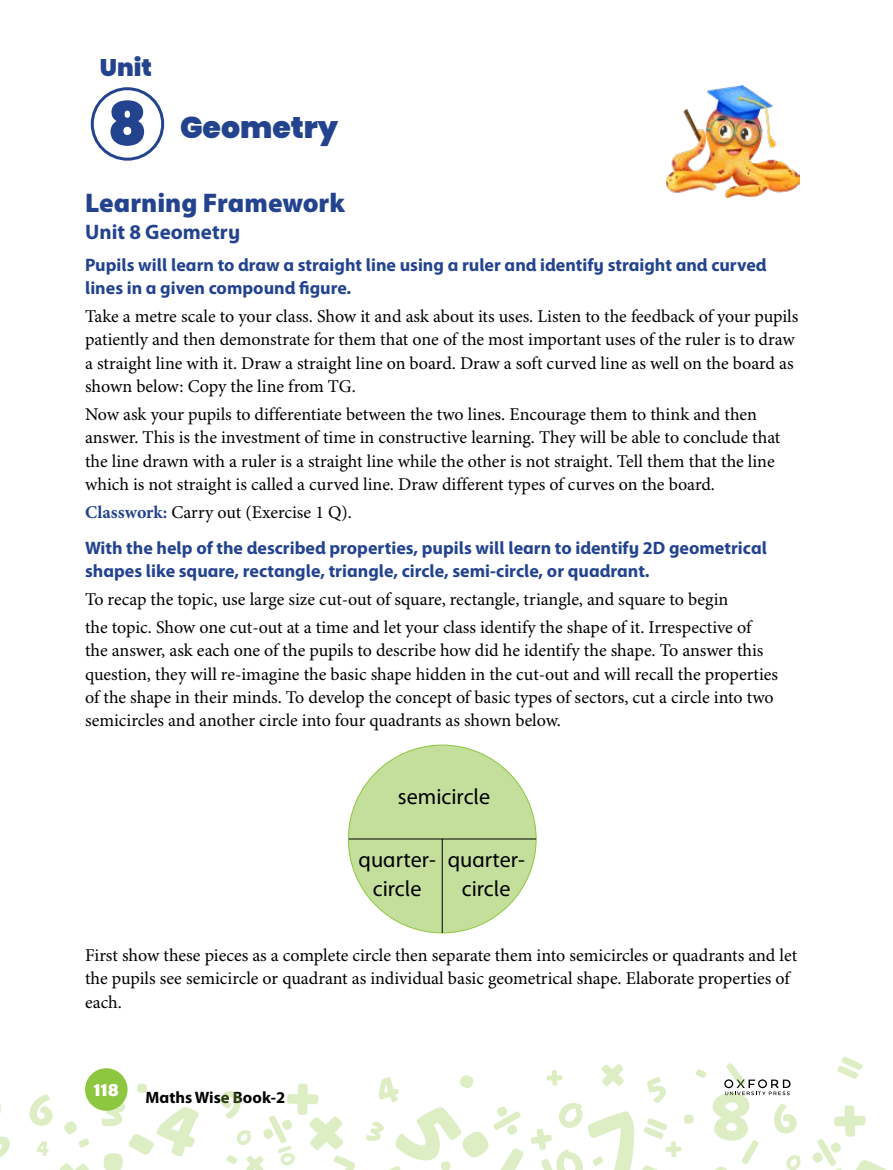
<style>
.page{position:relative;width:893px;height:1170px;background:#fff}
.page>*{position:absolute;margin:0;border:0;box-sizing:border-box;transform-origin:0 0}
.t1{font:900 30px "Poppins";color:#23438f}
.t2{font:900 27px "Myriad Infant UKOUP";color:#23438f}
.t3{font:900 24px "Poppins";color:#23438f}
.t4{font:22.2px/28.8px "Myriad Infant UKOUP";color:#000;text-align:center}
.t5{font:700 21px "Myriad Infant UKOUP";color:#23438f}
.t6{font:18px/23.4px "Minion Pro";color:#000}
.t7{font:700 18px/23.4px "Myriad Infant UKOUP";color:#23438f}
.t8{font:900 18px "Acumin Pro";color:#fff}
.t9{font:700 16.5px "Myriad Infant UKOUP";color:#000}
.s1{font-size:60px}
.s2{font-weight:700;color:#23438f}
</style>
<div class="page">
<div style="left:91px;top:87px;width:73px;height:74px;border:3px solid #23438f;border-radius:50%"></div>
<div style="left:85px;top:1068px;width:43px;height:42px;background:#8dc63f;border-radius:50%"></div>
<svg style="left:837px;top:1056px;width:26px;height:22px"></svg>
<svg style="left:812px;top:1105px;width:73px;height:64px"></svg>
<svg style="left:366px;top:1075px;width:158px;height:94px"></svg>
<svg style="left:531px;top:1063px;width:270px;height:106px"></svg>
<svg style="left:0;top:1136px;width:10px;height:21px"></svg>
<svg style="left:29px;top:1094px;width:24px;height:31px"></svg>
<svg style="left:37px;top:1141px;width:12px;height:14px"></svg>
<svg style="left:60px;top:1163px;width:29px;height:6px"></svg>
<svg style="left:102px;top:1083px;width:97px;height:86px"></svg>
<svg style="left:64px;top:1121px;width:25px;height:26px"></svg>
<svg style="left:220px;top:1083px;width:135px;height:86px"></svg>
<div style="left:348px;top:745px;width:188px;height:187px;background:#c4df9b;border-radius:50%"></div>
<hr style="left:442px;top:838px;width:1px;height:94px;background:#000">
<hr style="left:349px;top:838px;width:187px;height:1px;background:#000">
<img style="left:666px;top:86px;width:133px;height:111px">
<h3 class="t3" style="left:100px;top:54px;width:54px">Unit</h3>
<h1 class="t1" style="left:108px;top:110px;width:232px"><span class="s1">8</span> Geometry</h1>
<h2 class="t2" style="left:85px;top:187px;width:261px">Learning Framework</h2>
<p class="t5" style="left:85px;top:218px;width:157px">Unit 8 Geometry</p>
<p class="t7" style="left:85px;top:252px;width:683px">Pupils will learn to draw a straight line using a ruler and identify straight and curved lines in a given compound figure.</p>
<p class="t6" style="left:85px;top:305px;width:715px">Take a metre scale to your class. Show it and ask about its uses. Listen to the feedback of your pupils patiently and then demonstrate for them that one of the most important uses of the ruler is to draw a straight line with it. Draw a straight line on board. Draw a soft curved line as well on the board as shown below: Copy the line from TG.</p>
<p class="t6" style="left:85px;top:403px;width:697px">Now ask your pupils to differentiate between the two lines. Encourage them to think and then answer. This is the investment of time in constructive learning. They will be able to conclude that the line drawn with a ruler is a straight line while the other is not straight. Tell them that the line which is not straight is called a curved line. Draw different types of curves on the board.</p>
<p class="t6" style="left:85px;top:501px;width:268px"><span class="s2">Classwork:</span> Carry out (Exercise 1 Q).</p>
<p class="t7" style="left:85px;top:535px;width:683px">With the help of the described properties, pupils will learn to identify 2D geometrical shapes like square, rectangle, triangle, circle, semi-circle, or quadrant.</p>
<p class="t6" style="left:85px;top:586px;width:668px;line-height:27.6px">To recap the topic, use large size cut-out of square, rectangle, triangle, and square to begin the topic. Show one cut-out at a time and let your class identify the shape of it. Irrespective of</p>
<p class="t6" style="left:85px;top:639px;width:695px">the answer, ask each one of the pupils to describe how did he identify the shape. To answer this question, they will re-imagine the basic shape hidden in the cut-out and will recall the properties of the shape in their minds. To develop the concept of basic types of sectors, cut a circle into two semicircles and another circle into four quadrants as shown below.</p>
<p class="t4" style="left:398px;top:781px;width:94px">semicircle</p>
<p class="t4" style="left:359px;top:844px;width:79px">quarter&shy;circle</p>
<p class="t4" style="left:448px;top:844px;width:79px">quarter&shy;circle</p>
<p class="t6" style="left:85px;top:944px;width:714px">First show these pieces as a complete circle then separate them into semicircles or quadrants and let the pupils see semicircle or quadrant as individual basic geometrical shape. Elaborate properties of each.</p>
<p class="t8" style="left:94px;top:1076px;width:27px">118</p>
<p class="t9" style="left:146px;top:1086px;width:141px">Maths Wise Book-2</p>
</div>
